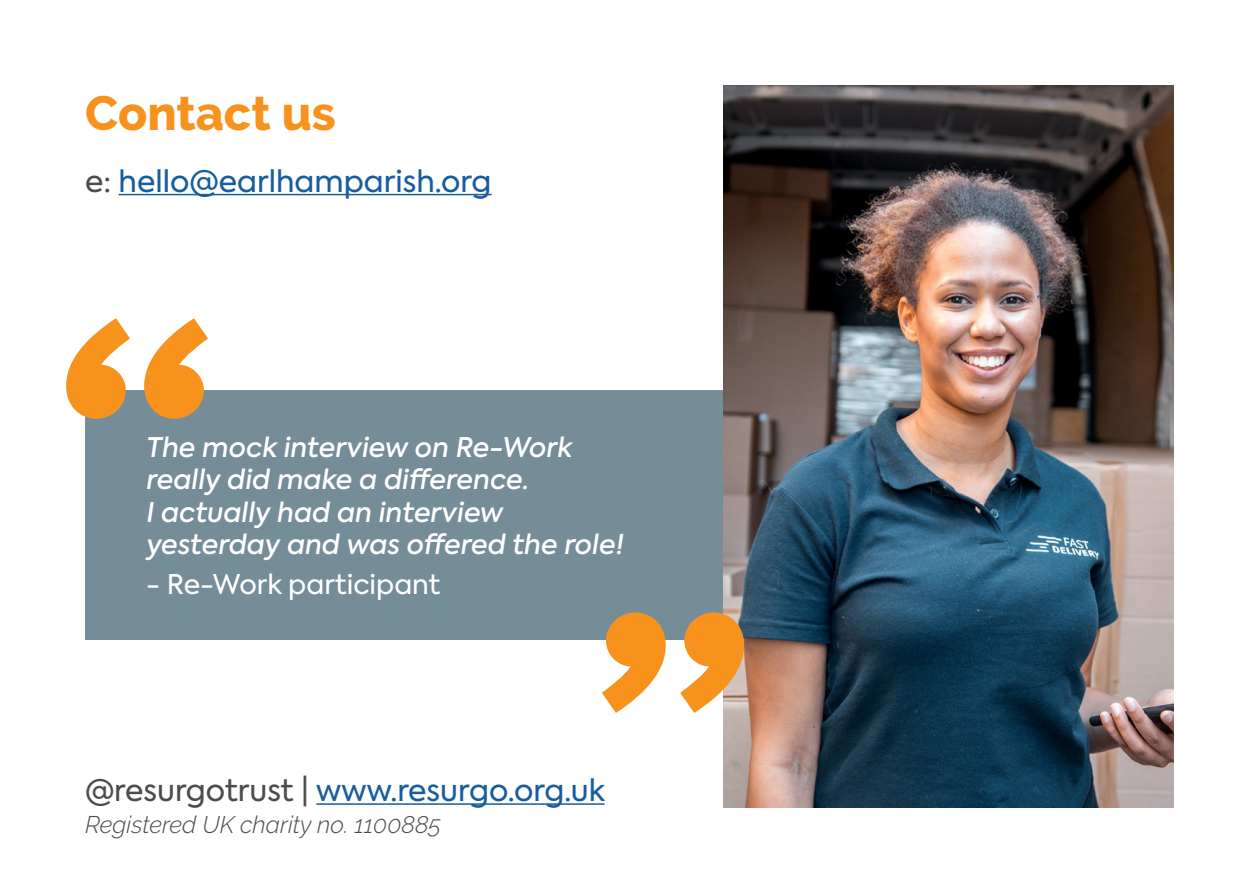
<style>
.page{position:relative;width:1259px;height:893px;background:#fff}
.page>*{position:absolute;margin:0;border:0;box-sizing:border-box;transform-origin:0 0}
.t1{font:900 300px "Axiforma";color:#f7931d}
.t2{font:800 48px "Raleway";color:#f7931d}
.t3{font:30px "Axiforma";color:#175d9e}
.t4{font:italic 500 27px/32.4px "Axiforma";color:#fff}
.t5{font:27px "Axiforma";color:#fff}
.t6{font:italic 300 24px "Raleway";color:#4b4c4d}
.s1{color:#4b4c4d}
</style>
<div class="page">
<div style="left:85px;top:391px;width:782px;height:249px;background:#758c99"></div>
<img style="left:723px;top:85px;width:451px;height:723px">
<hr style="left:119px;top:194px;width:372px;height:1px;background:#175d9e">
<hr style="left:316px;top:803px;width:288px;height:2px;background:#175d9e">
<p class="t2" style="left:85px;top:86px;width:252px">Contact us</p>
<p class="t3" style="left:85px;top:161px;width:408px"><span class="s1">e:</span> hello@earlhamparish.org</p>
<p class="t1" style="left:58px;top:251px;width:159px">“</p>
<p class="t4" style="left:146px;top:431px;width:428px">The mock interview on Re-Work really did make a difference.</p>
<p class="t4" style="left:146px;top:496px;width:479px">I actually had an interview yesterday and was offered the role!</p>
<p class="t5" style="left:146px;top:567px;width:296px">- Re-Work participant</p>
<p class="t1" style="left:593px;top:544px;width:158px">”</p>
<p class="t3" style="left:85px;top:771px;width:521px"><span class="s1">@resurgotrust |</span> www.resurgo.org.uk</p>
<p class="t6" style="left:85px;top:811px;width:358px">Registered UK charity no. 1100885</p>
</div>
